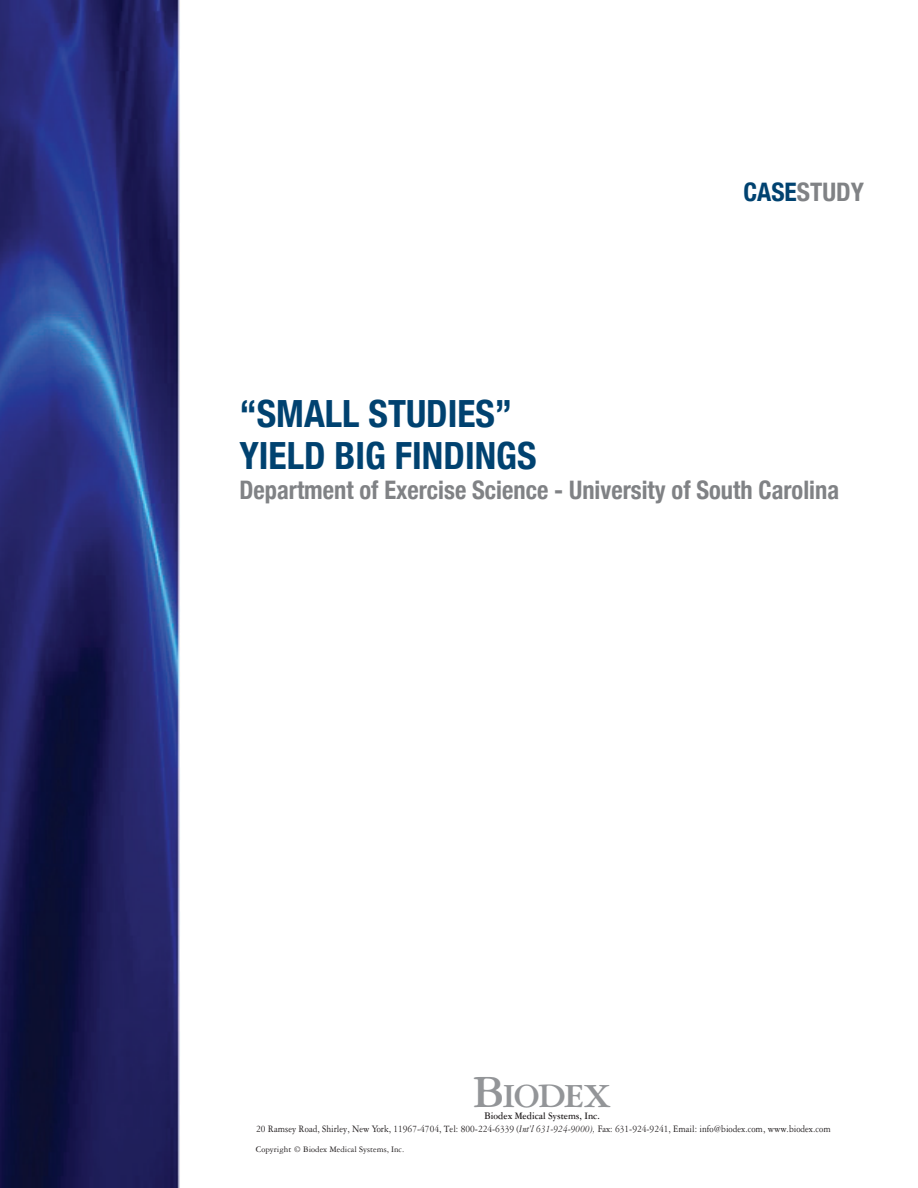
<style>
.page{position:relative;width:918px;height:1188px;background:#fff}
.page>*{position:absolute;margin:0;border:0;box-sizing:border-box;transform-origin:0 0}
.t1{font:700 48px "Garamond Three";color:#939598}
.t2{font:700 condensed 37.5px "Helvetica Neue";color:#004270}
.t3{font:700 36px "Garamond Three";letter-spacing:-.05em;color:#939598}
.t4{font:700 condensed 25.5px "Helvetica Neue";color:#808285;scale:.96 1}
.t5{font:700 condensed 25.5px "Helvetica Neue";color:#808285}
.t6{font:10.5px "Garamond Three";color:#231f20;scale:.9 1}
.t7{font:700 10.5px "Garamond Three";color:#231f20;scale:.9 1}
.t8{font:9px "Garamond Three";color:#231f20}
.s1{color:#004270}
.s2{font-style:italic}
</style>
<div class="page">
<img style="left:0;top:0;width:180px;height:1187px">
<p class="t5" style="left:744px;top:171px;width:122px"><span class="s1">CASE</span>STUDY</p>
<p class="t2" style="left:239px;top:382px;width:274px">“SMALL STUDIES”</p>
<p class="t2" style="left:239px;top:424px;width:299px">YIELD BIG FINDINGS</p>
<p class="t4" style="left:239px;top:469px;width:626px">Department of Exercise Science - University of South Carolina</p>
<p class="t1" style="left:473px;top:1066px;width:34px">B</p>
<p class="t7" style="left:485px;top:1110px;width:130px">Biodex Medical Systems, Inc.</p>
<p class="t3" style="left:502px;top:1076px;width:111px">IODEX</p>
<p class="t6" style="left:256px;top:1123px;width:640px">20 Ramsey Road, Shirley, New York, 11967-4704, Tel: 800-224-6339 (<span class="s2">Int’l 631-924-9000),</span> Fax: 631-924-9241, Email: info@biodex.com, www.biodex.com</p>
<p class="t8" style="left:256px;top:1145px;width:150px">Copyright © Biodex Medical Systems, Inc.</p>
</div>
